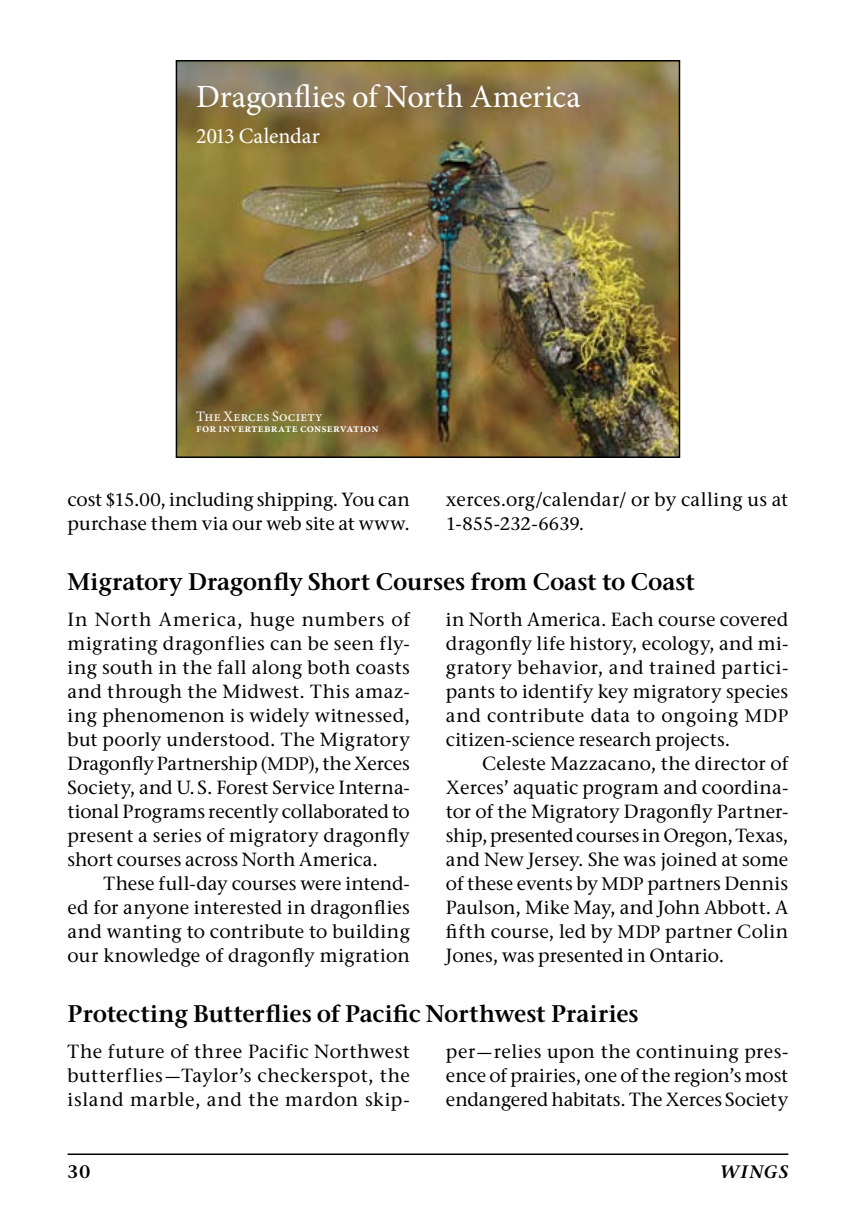
<style>
.page{position:relative;width:856px;height:1224px;background:#fff}
.page>*{position:absolute;margin:0;border:0;box-sizing:border-box;transform-origin:0 0}
.t1{font:32.4px "Minion Pro";letter-spacing:-.01em;color:#fff}
.t2{font:600 24px "ITC Stone Serif";letter-spacing:-.005em;color:#000}
.t3{font:22px "Minion Pro";letter-spacing:.005em;color:#fff}
.t4{font:500 19px/24px "ITC Stone Serif";letter-spacing:.005em;color:#000;text-align:justify}
.t5{font:500 18px "ITC Stone Serif";color:#000}
.t6{font:italic 600 18px "ITC Stone Serif";letter-spacing:.06em;color:#000}
.t7{font:600 18px "ITC Stone Serif";color:#000}
.t8{font:14.4px "Minion Pro";letter-spacing:.015em;color:#fff}
.t9{font:600 12px "Minion Pro";letter-spacing:.01em;color:#fff}
.s1{font-size:18px}
.s2{font-size:19px}
</style>
<div class="page">
<hr style="left:68px;top:1154px;width:720px;height:1px;background:#000">
<img style="left:179px;top:63px;width:498px;height:392px">
<div style="left:176px;top:60px;width:504px;height:398px;border:2px solid #000"></div>
<h1 class="t1" style="left:196px;top:75px;width:386px">Dragonflies of North America</h1>
<p class="t3" style="left:196px;top:121px;width:125px">2013 Calendar</p>
<p class="t8" style="left:196px;top:407px;width:128px">The Xerces Society</p>
<p class="t9" style="left:196px;top:421px;width:184px">for invertebrate conservation</p>
<p class="t4" style="left:67px;top:487px;width:343px">cost <span class="s1">$15</span>.<span class="s1">00</span>, including shipping. You can purchase them via our web site at www.</p>
<p class="t4" style="left:445px;top:487px;width:343px">xerces.org/calendar/ or by calling us at</p>
<p class="t5" style="left:445px;top:512px;width:140px">1<span class="s2">-</span>855<span class="s2">-</span>232<span class="s2">-</span>6639<span class="s2">.</span></p>
<p class="t2" style="left:67px;top:567px;width:628px">Migratory Dragonfly Short Courses from Coast to Coast</p>
<p class="t4" style="left:67px;top:607px;width:344px">In North America, huge numbers of migrating dragonflies can be seen fly&shy;ing south in the fall along both coasts and through the Midwest. This amaz&shy;ing phenomenon is widely witnessed, but poorly understood. The Migratory Dragonfly Partnership (<span class="s1">MDP</span>), the Xer-ces Society, and U. S. Forest Service Interna&shy;tional Programs recently collaborated to present a series of migratory dragonfly short courses across North America.</p>
<p class="t4" style="left:67px;top:871px;width:344px;text-indent:36px">These full-day courses were intend&shy;ed for anyone interested in dragonflies and wanting to contribute to building our knowledge of dragonfly migration</p>
<p class="t4" style="left:445px;top:607px;width:344px">in North America. Each course covered dragonfly life history, ecology, and mi&shy;gratory behavior, and trained partici&shy;pants to identify key migratory species and contribute data to ongoing <span class="s1">MDP </span>citizen-science research projects.</p>
<p class="t4" style="left:445px;top:751px;width:344px;text-indent:36px">Celeste Mazzacano, the director of Xer-ces’ aquatic program and coordina&shy;tor of the Migratory Dragonfly Partner&shy;ship, presented courses in Oregon, Texas, and New Jersey. She was joined at some of these events by <span class="s1">MDP</span> partners Dennis Paulson, Mike May, and John Abbott. A fifth course, led by <span class="s1">MDP</span> partner Colin Jones, was presented in Ontario.</p>
<p class="t2" style="left:67px;top:999px;width:572px">Protecting Butterflies of Pacific Northwest Prairies</p>
<p class="t4" style="left:67px;top:1039px;width:344px">The future of three Pacific Northwest butterflies—Taylor’s checkerspot, the island marble, and the mardon skip-</p>
<p class="t4" style="left:445px;top:1039px;width:344px">per—relies upon the continuing pres&shy;ence of prairies, one of the region’s most endangered habitats. The Xerces Society</p>
<p class="t7" style="left:67px;top:1160px;width:24px">30</p>
<p class="t6" style="left:719px;top:1161px;width:70px">WINGS</p>
</div>
